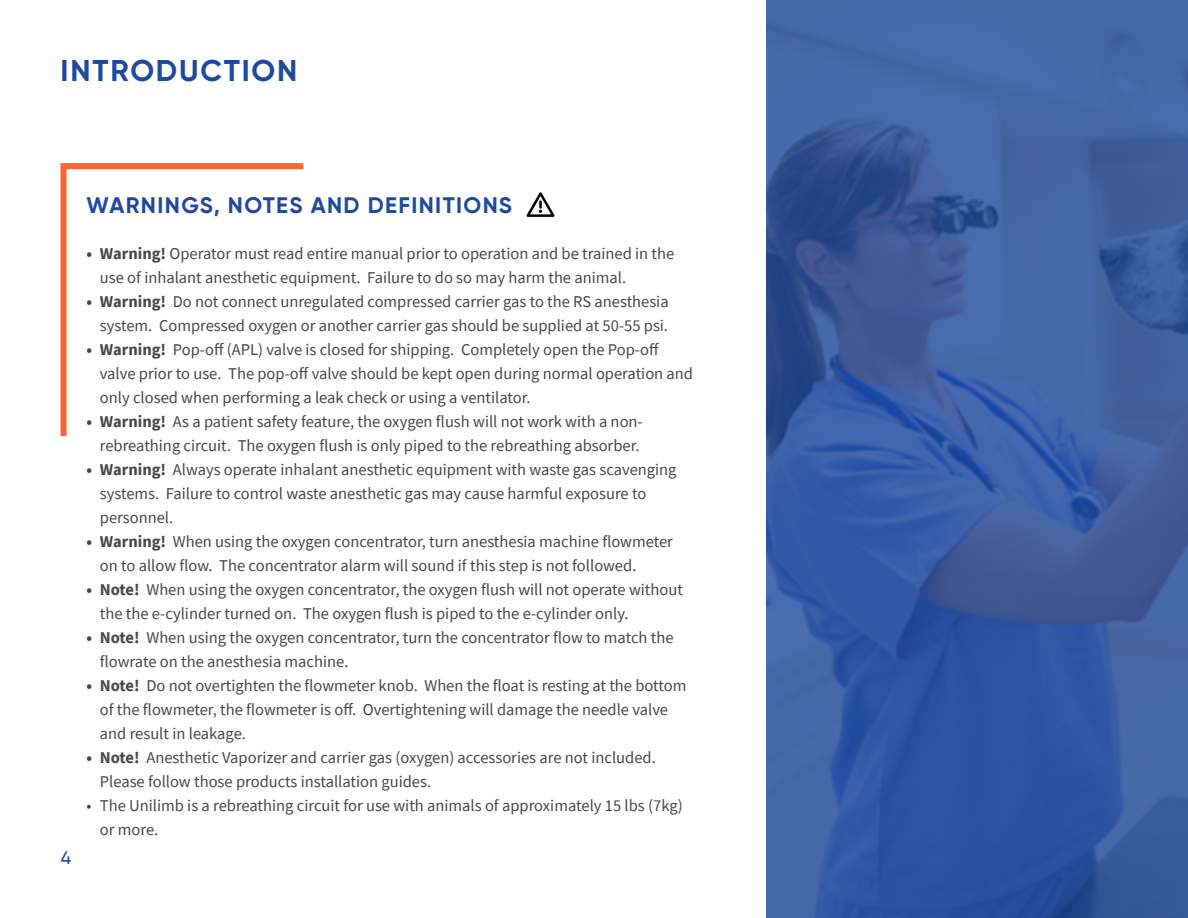
<style>
.page{position:relative;width:1188px;height:918px;background:#fff}
.page>*{position:absolute;margin:0;border:0;box-sizing:border-box;transform-origin:0 0}
.t1{font:700 30px "Gilroy";letter-spacing:.06em;color:#1e4a9e}
.t2{font:700 22.5px "Gilroy";letter-spacing:.06em;color:#1e4a9e}
.t3{font:500 18px "Gilroy";color:#1e4a9e}
.t4{font:16.5px/24px "Source Sans Pro";color:#454647}
.s1{font-weight:700}
</style>
<div class="page">
<svg style="left:60px;top:163px;width:244px;height:274px"></svg>
<img style="left:526px;top:192px;width:29px;height:26px">
<svg style="left:767px;top:0;width:421px;height:918px;background:#3b5da1"></svg>
<p class="t1" style="left:61px;top:52px;width:238px">INTRODUCTION</p>
<p class="t3" style="left:61px;top:847px;width:12px">4</p>
<p class="t2" style="left:87px;top:192px;width:427px">WARNINGS, NOTES AND DEFINITIONS</p>
<p class="t4" style="left:100px;top:242px;width:576px;text-indent:-14px"><span class="s1">• Warning!</span> Operator must read entire manual prior to operation and be trained in the use of inhalant anesthetic equipment. Failure to do so may harm the animal.</p>
<p class="t4" style="left:86px;top:290px;width:584px;text-align:right"><span class="s1">• Warning!</span> Do not connect unregulated compressed carrier gas to the RS anesthesia system. Compressed oxygen or another carrier gas should be supplied at 50-55 psi.</p>
<p class="t4" style="left:100px;top:338px;width:595px;text-indent:-14px"><span class="s1">• Warning!</span> Pop-off (APL) valve is closed for shipping. Completely open the Pop-off valve prior to use. The pop-off valve should be kept open during normal operation and only closed when performing a leak check or using a ventilator.</p>
<p class="t4" style="left:86px;top:410px;width:558px;text-align:right"><span class="s1">• Warning!</span> As a patient safety feature, the oxygen flush will not work with a non&shy;rebreathing circuit. The oxygen flush is only piped to the rebreathing absorber.</p>
<p class="t4" style="left:100px;top:458px;width:578px;text-indent:-14px"><span class="s1">• Warning!</span> Always operate inhalant anesthetic equipment with waste gas scavenging systems. Failure to control waste anesthetic gas may cause harmful exposure to personnel.</p>
<p class="t4" style="left:100px;top:530px;width:575px;text-indent:-14px"><span class="s1">• Warning!</span> When using the oxygen concentrator, turn anesthesia machine flowmeter on to allow flow. The concentrator alarm will sound if this step is not followed.</p>
<p class="t4" style="left:100px;top:578px;width:585px;text-indent:-14px"><span class="s1">• Note!</span> When using the oxygen concentrator, the oxygen flush will not operate without the the e-cylinder turned on. The oxygen flush is piped to the e-cylinder only.</p>
<p class="t4" style="left:100px;top:626px;width:575px;text-indent:-14px"><span class="s1">• Note!</span> When using the oxygen concentrator, turn the concentrator flow to match the flowrate on the anesthesia machine.</p>
<p class="t4" style="left:100px;top:674px;width:588px;text-indent:-14px"><span class="s1">• Note!</span> Do not overtighten the flowmeter knob. When the float is resting at the bottom of the flowmeter, the flowmeter is off. Overtightening will damage the needle valve and result in leakage.</p>
<p class="t4" style="left:100px;top:746px;width:557px;text-indent:-14px"><span class="s1">• Note!</span> Anesthetic Vaporizer and carrier gas (oxygen) accessories are not included.<br>Please follow those products installation guides.</p>
<p class="t4" style="left:100px;top:794px;width:584px;text-indent:-14px">• The Unilimb is a rebreathing circuit for use with animals of approximately 15 lbs (7kg) or more.</p>
</div>
